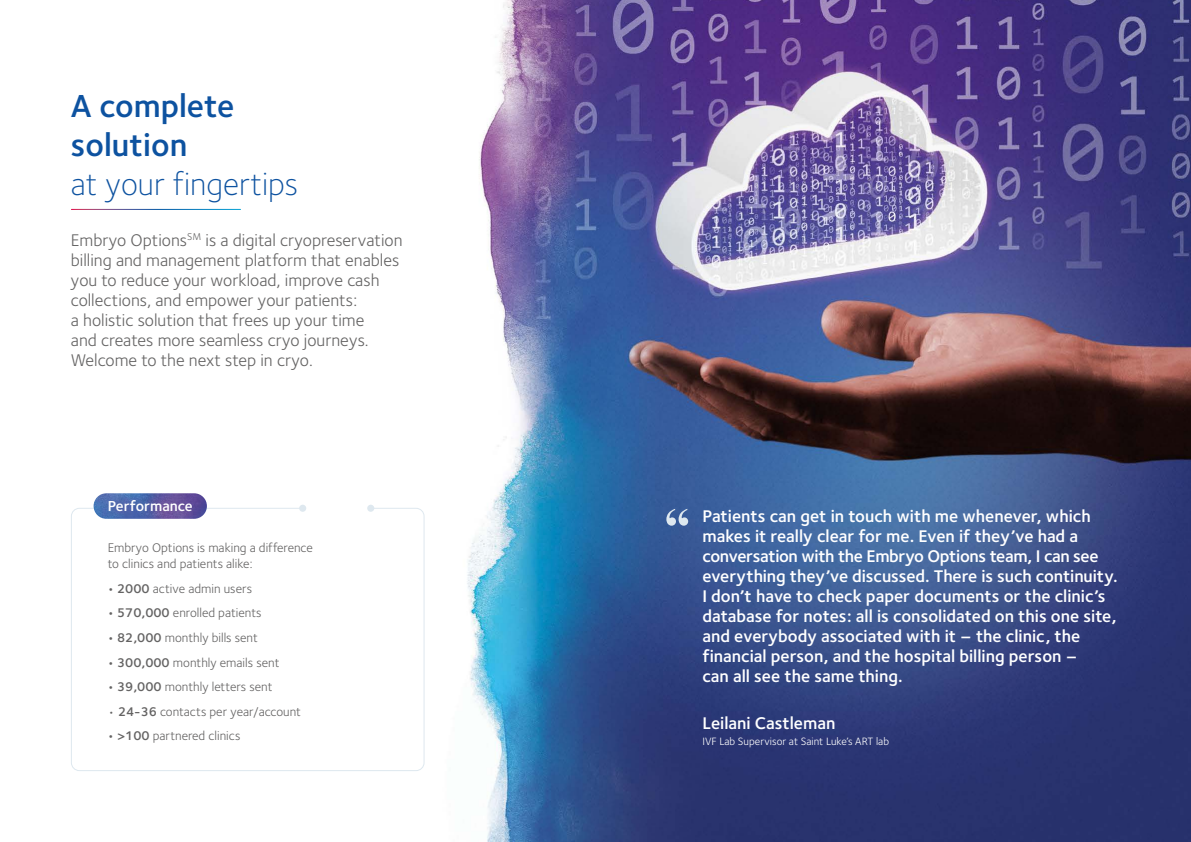
<style>
.page{position:relative;width:1191px;height:842px;background:#fff}
.page>*{position:absolute;margin:0;border:0;box-sizing:border-box;transform-origin:0 0}
.t1{font:600 33px/39px "Foundry Sterling";color:#0d52a0}
.t2{font:300 33px "Foundry Sterling";color:#0d52a0}
.t3{font:600 17.5px/20px "Foundry Sterling";color:#fff}
.t4{font:17.5px/20px "Foundry Sterling";color:#646363}
.t5{font:600 15px "Foundry Sterling";color:#fff}
.t6{font:13px/16px "Foundry Sterling";color:#646363}
.t7{font:11px "Foundry Sterling";color:#fff}
.s1{font-weight:600}
</style>
<div class="page">
<img style="left:71px;top:0;width:1120px;height:842px">
<hr style="left:71px;top:209px;width:169px;height:1px;background:#fff">
<div style="left:71px;top:508px;width:353px;height:263px;border:1px solid #dee8ef;border-radius:8px"></div>
<div style="left:302px;top:505px;width:69px;height:6px;background:#fff"></div>
<div style="left:299px;top:505px;width:7px;height:7px;background:#dee8ef;border-radius:50%"></div>
<div style="left:367px;top:505px;width:7px;height:7px;background:#dee8ef;border-radius:50%"></div>
<img style="left:94px;top:493px;width:113px;height:26px;border-radius:13px">
<svg style="left:666px;top:509px;width:22px;height:17px"></svg>
<h1 class="t1" style="left:71px;top:87px;width:165px">A complete solution</h1>
<h1 class="t2" style="left:71px;top:165px;width:229px">at your fingertips</h1>
<p class="t4" style="left:71px;top:230px;width:333px">Embryo Options<sup>SM</sup> is a digital cryopreservation billing and management platform that enables you to reduce your workload, improve cash collections, and empower your patients:<br>a holistic solution that frees up your time<br>and creates more seamless cryo journeys.<br>Welcome to the next step in cryo.</p>
<p class="t5" style="left:108px;top:497px;width:86px">Performance</p>
<p class="t6" style="left:108px;top:540px;width:207px">Embryo Options is making a difference to clinics and patients alike:</p>
<p class="t6" style="left:108px;top:581px;width:146px"><span class="s1">• 2000</span> active admin users</p>
<p class="t6" style="left:108px;top:605px;width:155px"><span class="s1">• 570,000</span> enrolled patients</p>
<p class="t6" style="left:108px;top:630px;width:152px"><span class="s1">• 82,000</span> monthly bills sent</p>
<p class="t6" style="left:108px;top:654px;width:173px"><span class="s1">• 300,000</span> monthly emails sent</p>
<p class="t6" style="left:108px;top:679px;width:166px"><span class="s1">• 39,000</span> monthly letters sent</p>
<p class="t6" style="left:108px;top:703px;width:195px">• <span class="s1">24-36</span> contacts per year/account</p>
<p class="t6" style="left:108px;top:728px;width:134px"><span class="s1">• &gt;100</span> partnered clinics</p>
<p class="t3" style="left:702px;top:507px;width:417px">Patients can get in touch with me whenever, which makes it really clear for me. Even if they’ve had a conversation with the Embryo Options team, I can see everything they’ve discussed. There is such continuity.<br>I don’t have to check paper documents or the clinic’s database for notes: all is consolidated on this one site, and everybody associated with it – the clinic, the financial person, and the hospital billing person –<br>can all see the same thing.</p>
<p class="t3" style="left:702px;top:714px;width:134px">Leilani Castleman</p>
<p class="t7" style="left:702px;top:735px;width:188px">IVF Lab Supervisor at Saint Luke’s ART lab</p>
</div>
